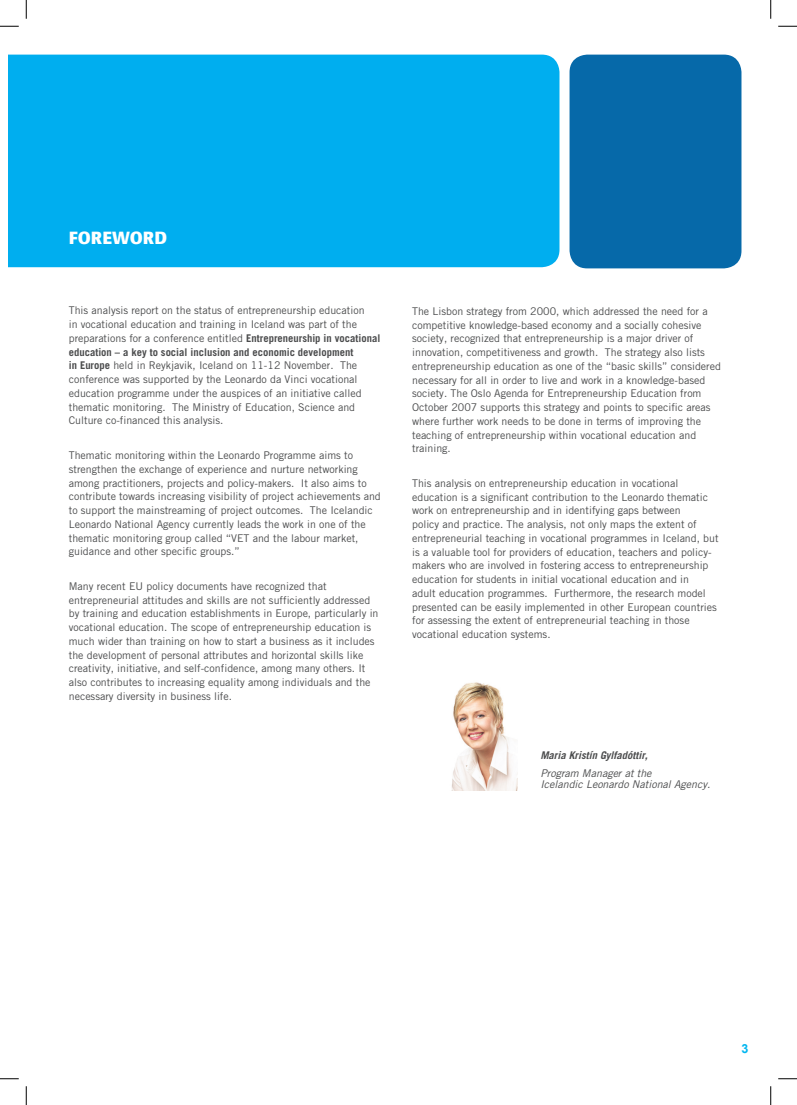
<style>
.page{position:relative;width:797px;height:1105px;background:#fff}
.page>*{position:absolute;margin:0;border:0;box-sizing:border-box;transform-origin:0 0}
.FYRIRSAGNIR_ÞJÓNUSTA{font:900 17.5px "Skoda Sans";color:#fff}
.meginmál_Glitnir{font:700 12.5px "Arial";color:#00b6f0}
.meginmál_Glitnir-2{font:10.62px/13.8px "Trade Gothic";color:#4b4c4d}
.meginmál_Glitnir-3{font:italic 10.62px "Trade Gothic";color:#4b4c4d}
.meginmál_Glitnir-4{font:italic 700 10.62px "Trade Gothic";color:#4b4c4d}
.s1{font-weight:700}
</style>
<div class="page">
<div style="left:9px;top:55px;width:550px;height:212px;background:#00aeef"></div>
<div style="left:569px;top:55px;width:172px;height:213px;background:#0669a9;border-radius:18px"></div>
<img style="left:452px;top:682px;width:65px;height:108px">
<svg style="left:0;top:25px;width:19px;height:2px"></svg>
<svg style="left:778px;top:25px;width:19px;height:2px"></svg>
<svg style="left:0;top:1078px;width:19px;height:1px"></svg>
<svg style="left:778px;top:1078px;width:19px;height:1px"></svg>
<svg style="left:25px;top:0;width:2px;height:19px"></svg>
<svg style="left:25px;top:1086px;width:2px;height:19px"></svg>
<svg style="left:770px;top:0;width:1px;height:19px"></svg>
<svg style="left:770px;top:1086px;width:1px;height:19px"></svg>
<p class="FYRIRSAGNIR_ÞJÓNUSTA" style="left:69px;top:228px;width:100px">FOREWORD</p>
<p class="meginmál_Glitnir-2" style="left:69px;top:304px;width:313px">This analysis report on the status of entrepreneurship education<br>in vocational education and training in Iceland was part of the preparations for a conference entitled <span class="s1">Entrepreneurship in vocational education – a key to social inclusion and economic development<br>in Europe</span> held in Reykjavik, Iceland on 11-12 November. The conference was supported by the Leonardo da Vinci vocational education programme under the auspices of an initiative called thematic monitoring. The Ministry of Education, Science and Culture co-financed this analysis.</p>
<p class="meginmál_Glitnir-2" style="left:69px;top:448px;width:313px">Thematic monitoring within the Leonardo Programme aims to strengthen the exchange of experience and nurture networking among practitioners, projects and policy-makers. It also aims to contribute towards increasing visibility of project achievements and to support the mainstreaming of project outcomes. The Icelandic Leonardo National Agency currently leads the work in one of the thematic monitoring group called “VET and the labour market, guidance and other specific groups.”</p>
<p class="meginmál_Glitnir-2" style="left:69px;top:579px;width:311px">Many recent EU policy documents have recognized that entrepreneurial attitudes and skills are not sufficiently addressed by training and education establishments in Europe, particularly in vocational education. The scope of entrepreneurship education is much wider than training on how to start a business as it includes the development of personal attributes and horizontal skills like creativity, initiative, and self-confidence, among many others. It also contributes to increasing equality among individuals and the necessary diversity in business life.</p>
<p class="meginmál_Glitnir-2" style="left:412px;top:304px;width:310px">The Lisbon strategy from 2000, which addressed the need for a competitive knowledge-based economy and a socially cohesive society, recognized that entrepreneurship is a major driver of innovation, competitiveness and growth. The strategy also lists entrepreneurship education as one of the “basic skills” considered necessary for all in order to live and work in a knowledge-based society. The Oslo Agenda for Entrepreneurship Education from October 2007 supports this strategy and points to specific areas where further work needs to be done in terms of improving the teaching of entrepreneurship within vocational education and training.</p>
<p class="meginmál_Glitnir-2" style="left:412px;top:476px;width:308px">This analysis on entrepreneurship education in vocational education is a significant contribution to the Leonardo thematic work on entrepreneurship and in identifying gaps between<br>policy and practice. The analysis, not only maps the extent of entrepreneurial teaching in vocational programmes in Iceland, but is a valuable tool for providers of education, teachers and policy&shy;makers who are involved in fostering access to entrepreneurship education for students in initial vocational education and in<br>adult education programmes. Furthermore, the research model presented can be easily implemented in other European countries for assessing the extent of entrepreneurial teaching in those vocational education systems.</p>
<p class="meginmál_Glitnir-4" style="left:540px;top:749px;width:109px">Maria Kristín Gylfadóttir,</p>
<p class="meginmál_Glitnir-3" style="left:540px;top:766px;width:113px">Program Manager at the</p>
<p class="meginmál_Glitnir-3" style="left:540px;top:777px;width:171px">Icelandic Leonardo National Agency.</p>
<p class="meginmál_Glitnir" style="left:741px;top:1041px;width:8px">3</p>
</div>
